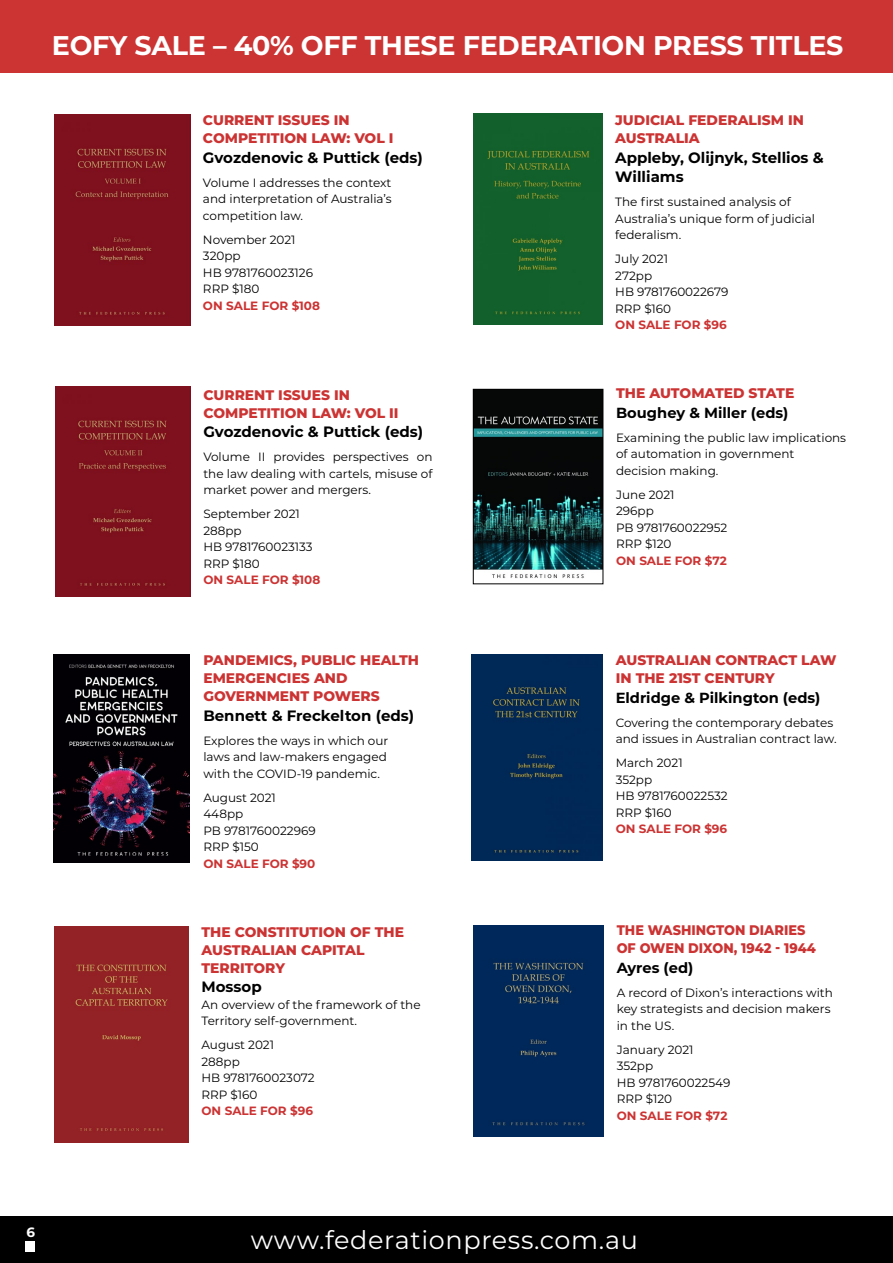
<style>
.page{position:relative;width:893px;height:1263px;background:#fff}
.page>*{position:absolute;margin:0;border:0;box-sizing:border-box;transform-origin:0 0}
.t1{font:700 27px "Montserrat";letter-spacing:-.01em;color:#fff}
.t2{font:25.5px "Montserrat";letter-spacing:.025em;color:#fff}
.t3{font:700 15px/19.5px "Montserrat";color:#000}
.t4{font:700 14.7px "Montserrat";color:#000}
.t5{font:800 13.8px/18px "Montserrat";color:#c33}
.t6{font:800 13.8px/18px "Montserrat";color:#c33;scale:.93 1}
.t7{font:700 13.5px "Montserrat";color:#fff}
.t8{font:12px/16.5px "Montserrat";color:#000}
.t9{font:700 12px "Montserrat";color:#c33}
</style>
<div class="page">
<div style="left:0;top:1216px;width:893px;height:47px;background:#000"></div>
<div style="left:25px;top:1241px;width:10px;height:11px;background:#fff"></div>
<div style="left:0;top:0;width:893px;height:73px;background:#c33"></div>
<img style="left:54px;top:115px;width:136px;height:210px">
<img style="left:55px;top:387px;width:136px;height:209px">
<img style="left:53px;top:654px;width:136px;height:208px">
<div style="left:55px;top:926px;width:134px;height:216px;background:#932226"></div>
<img style="left:473px;top:114px;width:129px;height:210px">
<img style="left:475px;top:391px;width:126px;height:188px">
<div style="left:473px;top:389px;width:130px;height:195px;border:1px solid #000"></div>
<img style="left:472px;top:655px;width:131px;height:206px">
<img style="left:473px;top:925px;width:131px;height:211px">
<h1 class="t1" style="left:52px;top:26px;width:793px">EOFY SALE – 40% OFF THESE FEDERATION PRESS TITLES</h1>
<p class="t5" style="left:203px;top:111px;width:192px">CURRENT ISSUES IN<br>COMPETITION LAW: VOL I</p>
<p class="t3" style="left:203px;top:147px;width:221px">Gvozdenovic &amp; Puttick (eds)</p>
<p class="t8" style="left:203px;top:174px;width:190px;text-align:justify">Volume I addresses the context and interpretation of Australia’s competition law.</p>
<p class="t8" style="left:203px;top:231px;width:111px">November 2021<br>320pp<br>HB 9781760023126<br>RRP $180</p>
<p class="t9" style="left:203px;top:297px;width:118px">ON SALE FOR $108</p>
<p class="t5" style="left:203px;top:385px;width:197px">CURRENT ISSUES IN<br>COMPETITION LAW: VOL II</p>
<p class="t3" style="left:203px;top:421px;width:221px">Gvozdenovic &amp; Puttick (eds)</p>
<p class="t8" style="left:203px;top:448px;width:231px;text-align:justify">Volume II provides perspectives on the law dealing with cartels, misuse of market power and mergers.</p>
<p class="t8" style="left:203px;top:505px;width:111px">September 2021<br>288pp<br>HB 9781760023133<br>RRP $180</p>
<p class="t9" style="left:203px;top:571px;width:118px">ON SALE FOR $108</p>
<p class="t5" style="left:203px;top:651px;width:217px">PANDEMICS, PUBLIC HEALTH<br>EMERGENCIES AND<br>GOVERNMENT POWERS</p>
<p class="t3" style="left:203px;top:705px;width:212px">Bennett &amp; Freckelton (eds)</p>
<p class="t8" style="left:203px;top:732px;width:186px">Explores the ways in which our laws and law-makers engaged with the COVID-19 pandemic.</p>
<p class="t8" style="left:203px;top:789px;width:114px">August 2021<br>448pp<br>PB 9781760022969<br>RRP $150</p>
<p class="t9" style="left:203px;top:855px;width:114px">ON SALE FOR $90</p>
<p class="t5" style="left:201px;top:922px;width:204px">THE CONSTITUTION OF THE<br>AUSTRALIAN CAPITAL<br>TERRITORY</p>
<p class="t3" style="left:201px;top:976px;width:62px">Mossop</p>
<p class="t8" style="left:201px;top:996px;width:221px">An overview of the framework of the<br>Territory self-government.</p>
<p class="t8" style="left:201px;top:1036px;width:115px">August 2021<br>288pp<br>HB 9781760023072<br>RRP $160</p>
<p class="t9" style="left:201px;top:1102px;width:113px">ON SALE FOR $96</p>
<p class="t5" style="left:615px;top:111px;width:190px">JUDICIAL FEDERALISM IN<br>AUSTRALIA</p>
<p class="t3" style="left:615px;top:147px;width:210px">Appleby, Olijnyk, Stellios &amp;<br>Williams</p>
<p class="t8" style="left:615px;top:193px;width:201px">The first sustained analysis of<br>Australia’s unique form of judicial federalism.</p>
<p class="t8" style="left:615px;top:250px;width:115px">July 2021<br>272pp<br>HB 9781760022679<br>RRP $160</p>
<p class="t9" style="left:615px;top:316px;width:113px">ON SALE FOR $96</p>
<p class="t5" style="left:616px;top:384px;width:180px">THE AUTOMATED STATE</p>
<p class="t4" style="left:616px;top:402px;width:174px">Boughey &amp; Miller (eds)</p>
<p class="t8" style="left:616px;top:429px;width:232px">Examining the public law implications of automation in government decision making.</p>
<p class="t8" style="left:616px;top:486px;width:113px">June 2021<br>296pp<br>PB 9781760022952<br>RRP $120</p>
<p class="t9" style="left:616px;top:552px;width:112px">ON SALE FOR $72</p>
<p class="t5" style="left:616px;top:651px;width:222px">AUSTRALIAN CONTRACT LAW<br>IN THE 21ST CENTURY</p>
<p class="t4" style="left:616px;top:687px;width:206px">Eldridge &amp; Pilkington (eds)</p>
<p class="t8" style="left:616px;top:714px;width:222px">Covering the contemporary debates and issues in Australian contract law.</p>
<p class="t8" style="left:616px;top:754px;width:113px">March 2021<br>352pp<br>HB 9781760022532<br>RRP $160</p>
<p class="t9" style="left:616px;top:820px;width:113px">ON SALE FOR $96</p>
<p class="t6" style="left:617px;top:921px;width:216px">THE WASHINGTON DIARIES<br>OF OWEN DIXON, 1942 - 1944</p>
<p class="t4" style="left:617px;top:957px;width:78px">Ayres (ed)</p>
<p class="t8" style="left:617px;top:984px;width:218px">A record of Dixon’s interactions with key strategists and decision makers in the US.</p>
<p class="t8" style="left:617px;top:1041px;width:115px">January 2021<br>352pp<br>HB 9781760022549<br>RRP $120</p>
<p class="t9" style="left:617px;top:1107px;width:112px">ON SALE FOR $72</p>
<p class="t7" style="left:26px;top:1222px;width:10px">6</p>
<h2 class="t2" style="left:251px;top:1222px;width:389px">www.federationpress.com.au</h2>
</div>
